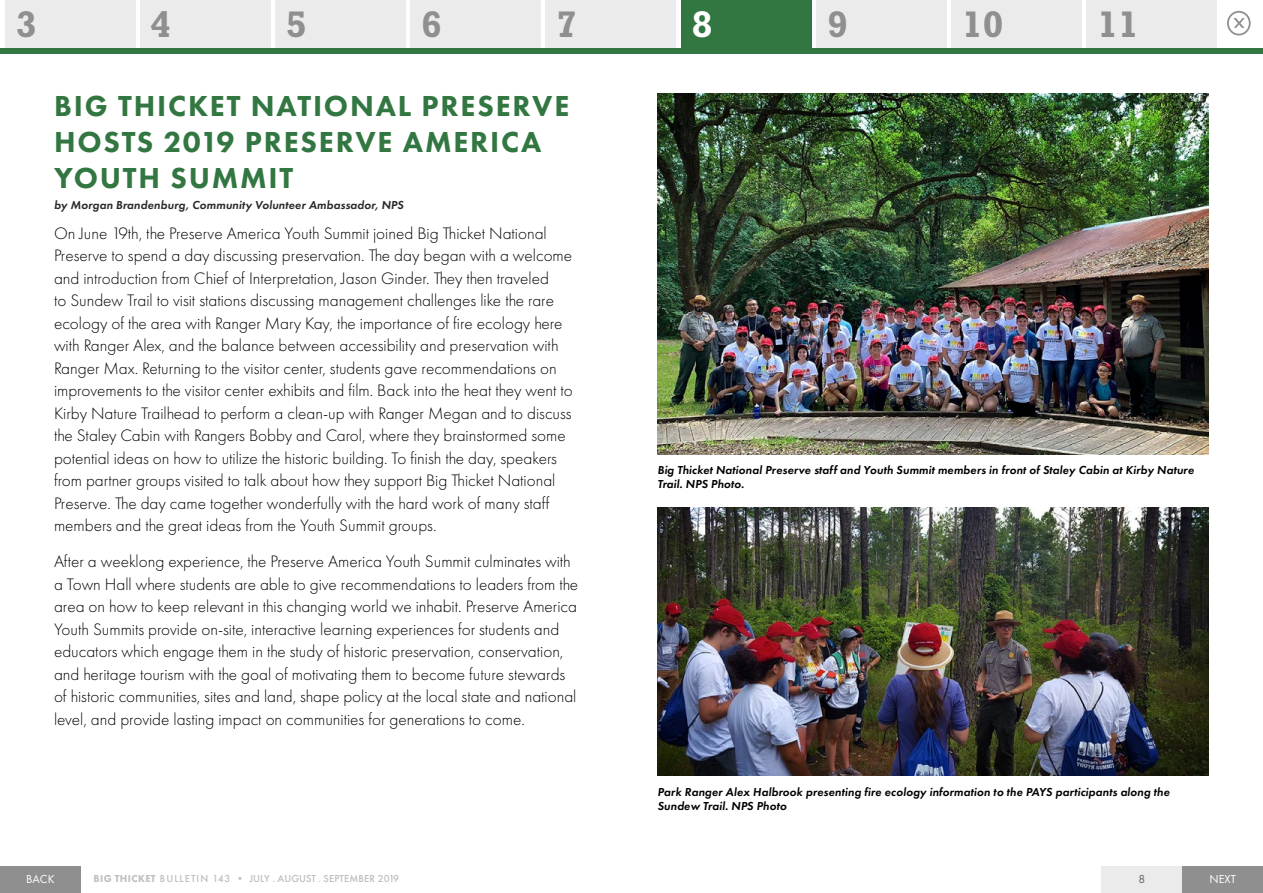
<style>
.page{position:relative;width:1263px;height:893px;background:#fff}
.page>*{position:absolute;margin:0;border:0;box-sizing:border-box;transform-origin:0 0}
.t1{font:700 37.5px "Rockwell Std";color:#8f8f8f}
.t2{font:700 37.5px "Rockwell Std";color:#fff}
.t3{font:800 30px/36px "Futura PT";letter-spacing:.06em;color:#327741}
.t4{font:300 17.25px/22.5px "Futura PT";color:#000}
.t5{font:italic 600 12px/14.4px "Futura PT";letter-spacing:.01em;color:#000}
.t6{font:italic 600 12px "Futura PT";letter-spacing:.01em;color:#292929}
.t7{font:12px "Futura PT";letter-spacing:.01em;color:#fff}
.t8{font:12px "Futura PT";color:#636363}
.t9{font:500 10.5px "Futura PT";letter-spacing:.01em;color:#bebebe}
.s1{font-weight:800}
</style>
<div class="page">
<div style="left:1227px;top:11px;width:23px;height:24px;border:2px solid #8f8f8f;border-radius:50%"></div>
<svg style="left:1233px;top:18px;width:12px;height:10px"></svg>
<div style="left:5px;top:0;width:130px;height:52px;background:#ebebeb"></div>
<div style="left:140px;top:0;width:130px;height:52px;background:#ebebeb"></div>
<div style="left:275px;top:0;width:131px;height:52px;background:#ebebeb"></div>
<div style="left:411px;top:0;width:130px;height:52px;background:#ebebeb"></div>
<div style="left:546px;top:0;width:130px;height:52px;background:#ebebeb"></div>
<div style="left:681px;top:0;width:130px;height:52px;background:#327741"></div>
<div style="left:816px;top:0;width:130px;height:52px;background:#ebebeb"></div>
<div style="left:951px;top:0;width:131px;height:52px;background:#ebebeb"></div>
<div style="left:1087px;top:0;width:130px;height:52px;background:#ebebeb"></div>
<div style="left:0;top:48px;width:1263px;height:5px;background:#327741"></div>
<div style="left:1102px;top:866px;width:161px;height:27px;background:#ebebeb"></div>
<div style="left:0;top:866px;width:81px;height:27px;background:#8f8f8f"></div>
<div style="left:1182px;top:866px;width:81px;height:27px;background:#8f8f8f"></div>
<img style="left:657px;top:93px;width:552px;height:361px">
<img style="left:657px;top:508px;width:552px;height:268px">
<h1 class="t1" style="left:16px;top:2px;width:22px">3</h1>
<h1 class="t1" style="left:151px;top:2px;width:22px">4</h1>
<h1 class="t1" style="left:286px;top:2px;width:22px">5</h1>
<h1 class="t1" style="left:421px;top:2px;width:22px">6</h1>
<h1 class="t1" style="left:557px;top:2px;width:22px">7</h1>
<h1 class="t2" style="left:692px;top:2px;width:22px">8</h1>
<h1 class="t1" style="left:827px;top:2px;width:22px">9</h1>
<h1 class="t1" style="left:962px;top:2px;width:43px">10</h1>
<h1 class="t1" style="left:1097px;top:2px;width:43px">11</h1>
<h2 class="t3" style="left:54px;top:88px;width:517px">BIG THICKET NATIONAL PRESERVE<br>HOSTS 2019 PRESERVE AMERICA<br>YOUTH SUMMIT</h2>
<p class="t6" style="left:54px;top:198px;width:351px">by Morgan Brandenburg, Community Volunteer Ambassador, NPS</p>
<p class="t4" style="left:54px;top:222px;width:520px">On June 19th, the Preserve America Youth Summit joined Big Thicket National Preserve to spend a day discussing preservation. The day began with a welcome and introduction from Chief of Interpretation, Jason Ginder. They then traveled<br>to Sundew Trail to visit stations discussing management challenges like the rare ecology of the area with Ranger Mary Kay, the importance of fire ecology here with Ranger Alex, and the balance between accessibility and preservation with Ranger Max. Returning to the visitor center, students gave recommendations on improvements to the visitor center exhibits and film. Back into the heat they went to Kirby Nature Trailhead to perform a clean-up with Ranger Megan and to discuss the Staley Cabin with Rangers Bobby and Carol, where they brainstormed some potential ideas on how to utilize the historic building. To finish the day, speakers from partner groups visited to talk about how they support Big Thicket National Preserve. The day came together wonderfully with the hard work of many staff members and the great ideas from the Youth Summit groups.</p>
<p class="t4" style="left:54px;top:550px;width:526px">After a weeklong experience, the Preserve America Youth Summit culminates with a Town Hall where students are able to give recommendations to leaders from the area on how to keep relevant in this changing world we inhabit. Preserve America Youth Summits provide on-site, interactive learning experiences for students and educators which engage them in the study of historic preservation, conservation, and heritage tourism with the goal of motivating them to become future stewards of historic communities, sites and land, shape policy at the local state and national level, and provide lasting impact on communities for generations to come.</p>
<p class="t5" style="left:657px;top:462px;width:538px">Big Thicket National Preserve staff and Youth Summit members in front of Staley Cabin at Kirby Nature<br>Trail. NPS Photo.</p>
<p class="t5" style="left:657px;top:784px;width:514px">Park Ranger Alex Halbrook presenting fire ecology information to the PAYS participants along the<br>Sundew Trail. NPS Photo</p>
<p class="t9" style="left:94px;top:872px;width:307px"><span class="s1">BIG THICKET</span> BULLETIN 143 • JULY . AUGUST . SEPTEMBER 2019</p>
<p class="t7" style="left:26px;top:872px;width:30px">BACK</p>
<p class="t8" style="left:1138px;top:872px;width:8px">8</p>
<p class="t7" style="left:1209px;top:872px;width:28px">NEXT</p>
</div>
